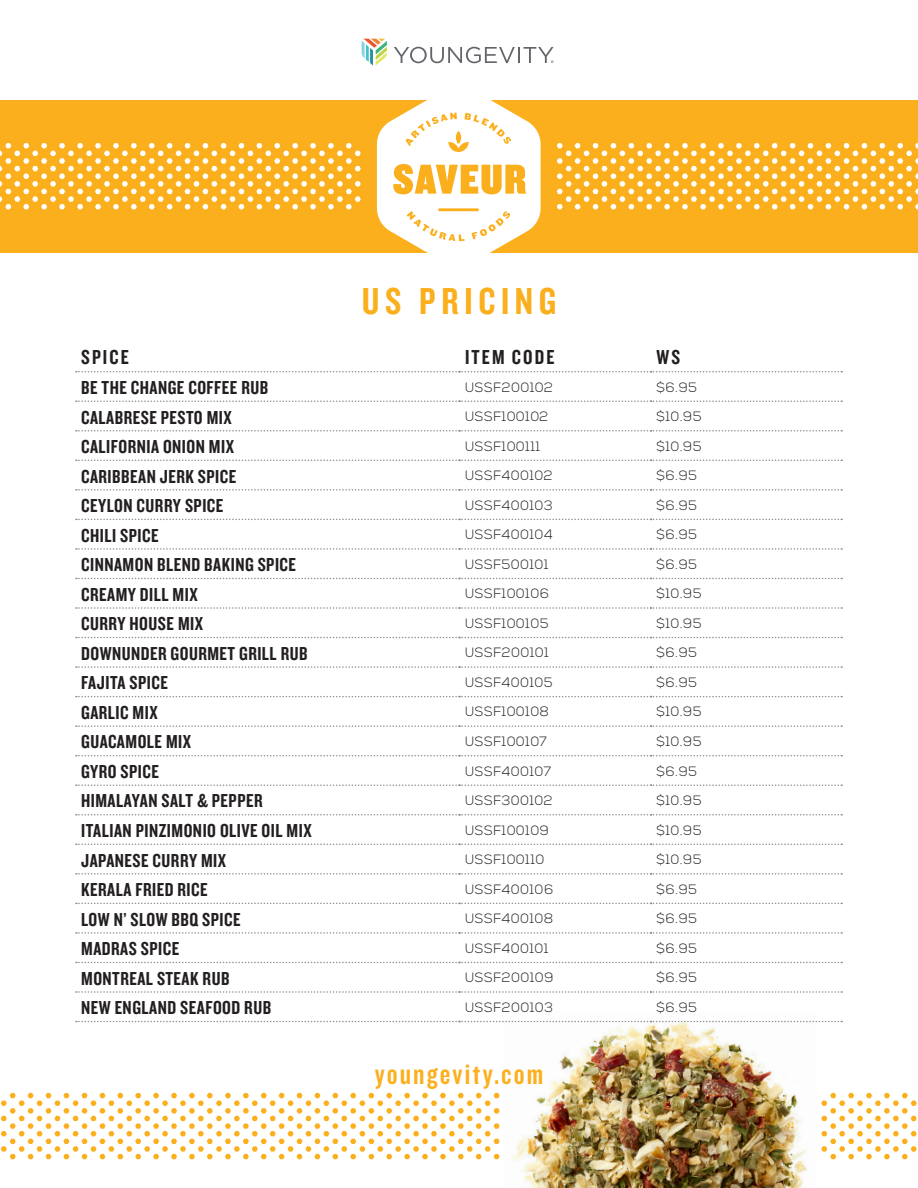
<style>
.page{position:relative;width:918px;height:1188px;background:#fff}
.page>*{position:absolute;margin:0;border:0;box-sizing:border-box;transform-origin:0 0}
.t1{font:39px "Knockout HTF49 Liteweight";letter-spacing:.145em;color:#fbaf1d}
.t2{font:30px "Knockout HTF49 Liteweight";letter-spacing:.07em;color:#fbaf1d}
.t3{font:21px "Knockout HTF49 Liteweight";letter-spacing:.1em;color:#231f20}
.t4{font:19.5px "Knockout HTF49 Liteweight";letter-spacing:.025em;color:#231f20}
.t5{font:300 13.5px "Nexa";letter-spacing:.05em;color:#231f20}
</style>
<div class="page">
<img style="left:505px;top:1020px;width:309px;height:168px">
<svg style="left:362px;top:39px;width:25px;height:26px"></svg>
<svg style="left:394px;top:47px;width:160px;height:16px"></svg>
<div style="left:0;top:100px;width:918px;height:153px;background:#fbaf1d"></div>
<svg style="left:0;top:143px;width:361px;height:66px"></svg>
<svg style="left:557px;top:143px;width:361px;height:66px"></svg>
<svg style="left:377px;top:100px;width:164px;height:153px"></svg>
<svg style="left:0;top:1093px;width:500px;height:66px"></svg>
<svg style="left:821px;top:1093px;width:96px;height:66px"></svg>
<svg style="left:76px;top:371px;width:766px;height:1px"></svg>
<svg style="left:76px;top:400px;width:766px;height:2px"></svg>
<svg style="left:76px;top:430px;width:766px;height:2px"></svg>
<svg style="left:76px;top:460px;width:766px;height:1px"></svg>
<svg style="left:76px;top:489px;width:766px;height:2px"></svg>
<svg style="left:76px;top:519px;width:766px;height:1px"></svg>
<svg style="left:76px;top:548px;width:766px;height:2px"></svg>
<svg style="left:76px;top:578px;width:766px;height:1px"></svg>
<svg style="left:76px;top:607px;width:766px;height:2px"></svg>
<svg style="left:76px;top:637px;width:766px;height:1px"></svg>
<svg style="left:76px;top:666px;width:766px;height:2px"></svg>
<svg style="left:76px;top:696px;width:766px;height:1px"></svg>
<svg style="left:76px;top:725px;width:766px;height:2px"></svg>
<svg style="left:76px;top:755px;width:766px;height:1px"></svg>
<svg style="left:76px;top:784px;width:766px;height:2px"></svg>
<svg style="left:76px;top:814px;width:766px;height:2px"></svg>
<svg style="left:76px;top:844px;width:766px;height:1px"></svg>
<svg style="left:76px;top:873px;width:766px;height:2px"></svg>
<svg style="left:76px;top:903px;width:766px;height:1px"></svg>
<svg style="left:76px;top:932px;width:766px;height:2px"></svg>
<svg style="left:76px;top:962px;width:766px;height:1px"></svg>
<svg style="left:76px;top:991px;width:766px;height:2px"></svg>
<svg style="left:76px;top:1021px;width:766px;height:1px"></svg>
<h1 class="t1" style="left:362px;top:281px;width:196px">US PRICING</h1>
<p class="t3" style="left:81px;top:346px;width:49px">SPICE</p>
<p class="t3" style="left:465px;top:346px;width:91px">ITEM CODE</p>
<p class="t3" style="left:656px;top:346px;width:25px">WS</p>
<p class="t4" style="left:81px;top:378px;width:189px">BE THE CHANGE COFFEE RUB</p>
<p class="t5" style="left:465px;top:379px;width:89px">USSF200102</p>
<p class="t5" style="left:656px;top:379px;width:42px">$6.95</p>
<p class="t4" style="left:81px;top:407px;width:152px">CALABRESE PESTO MIX</p>
<p class="t5" style="left:465px;top:409px;width:85px">USSF100102</p>
<p class="t5" style="left:656px;top:409px;width:47px">$10.95</p>
<p class="t4" style="left:81px;top:437px;width:154px">CALIFORNIA ONION MIX</p>
<p class="t5" style="left:465px;top:438px;width:77px">USSF100111</p>
<p class="t5" style="left:656px;top:438px;width:47px">$10.95</p>
<p class="t4" style="left:81px;top:466px;width:157px">CARIBBEAN JERK SPICE</p>
<p class="t5" style="left:465px;top:468px;width:89px">USSF400102</p>
<p class="t5" style="left:656px;top:468px;width:42px">$6.95</p>
<p class="t4" style="left:81px;top:496px;width:144px">CEYLON CURRY SPICE</p>
<p class="t5" style="left:465px;top:497px;width:89px">USSF400103</p>
<p class="t5" style="left:656px;top:497px;width:42px">$6.95</p>
<p class="t4" style="left:81px;top:525px;width:79px">CHILI SPICE</p>
<p class="t5" style="left:465px;top:527px;width:89px">USSF400104</p>
<p class="t5" style="left:656px;top:527px;width:42px">$6.95</p>
<p class="t4" style="left:81px;top:555px;width:216px">CINNAMON BLEND BAKING SPICE</p>
<p class="t5" style="left:465px;top:556px;width:85px">USSF500101</p>
<p class="t5" style="left:656px;top:556px;width:42px">$6.95</p>
<p class="t4" style="left:81px;top:584px;width:118px">CREAMY DILL MIX</p>
<p class="t5" style="left:465px;top:586px;width:86px">USSF100106</p>
<p class="t5" style="left:656px;top:586px;width:47px">$10.95</p>
<p class="t4" style="left:81px;top:614px;width:123px">CURRY HOUSE MIX</p>
<p class="t5" style="left:465px;top:615px;width:85px">USSF100105</p>
<p class="t5" style="left:656px;top:615px;width:47px">$10.95</p>
<p class="t4" style="left:81px;top:643px;width:228px">DOWNUNDER GOURMET GRILL RUB</p>
<p class="t5" style="left:465px;top:645px;width:85px">USSF200101</p>
<p class="t5" style="left:656px;top:645px;width:42px">$6.95</p>
<p class="t4" style="left:81px;top:673px;width:88px">FAJITA SPICE</p>
<p class="t5" style="left:465px;top:675px;width:89px">USSF400105</p>
<p class="t5" style="left:656px;top:675px;width:42px">$6.95</p>
<p class="t4" style="left:81px;top:702px;width:78px">GARLIC MIX</p>
<p class="t5" style="left:465px;top:704px;width:86px">USSF100108</p>
<p class="t5" style="left:656px;top:704px;width:47px">$10.95</p>
<p class="t4" style="left:81px;top:732px;width:111px">GUACAMOLE MIX</p>
<p class="t5" style="left:465px;top:734px;width:84px">USSF100107</p>
<p class="t5" style="left:656px;top:734px;width:47px">$10.95</p>
<p class="t4" style="left:81px;top:762px;width:79px">GYRO SPICE</p>
<p class="t5" style="left:465px;top:763px;width:88px">USSF400107</p>
<p class="t5" style="left:656px;top:763px;width:42px">$6.95</p>
<p class="t4" style="left:81px;top:791px;width:183px">HIMALAYAN SALT &amp; PEPPER</p>
<p class="t5" style="left:465px;top:793px;width:89px">USSF300102</p>
<p class="t5" style="left:656px;top:793px;width:47px">$10.95</p>
<p class="t4" style="left:81px;top:821px;width:232px">ITALIAN PINZIMONIO OLIVE OIL MIX</p>
<p class="t5" style="left:465px;top:822px;width:85px">USSF100109</p>
<p class="t5" style="left:656px;top:822px;width:47px">$10.95</p>
<p class="t4" style="left:81px;top:850px;width:147px">JAPANESE CURRY MIX</p>
<p class="t5" style="left:465px;top:852px;width:81px">USSF100110</p>
<p class="t5" style="left:656px;top:852px;width:47px">$10.95</p>
<p class="t4" style="left:81px;top:880px;width:128px">KERALA FRIED RICE</p>
<p class="t5" style="left:465px;top:881px;width:90px">USSF400106</p>
<p class="t5" style="left:656px;top:881px;width:42px">$6.95</p>
<p class="t4" style="left:81px;top:909px;width:161px">LOW N’ SLOW BBQ SPICE</p>
<p class="t5" style="left:465px;top:911px;width:90px">USSF400108</p>
<p class="t5" style="left:656px;top:911px;width:42px">$6.95</p>
<p class="t4" style="left:81px;top:939px;width:100px">MADRAS SPICE</p>
<p class="t5" style="left:465px;top:940px;width:85px">USSF400101</p>
<p class="t5" style="left:656px;top:940px;width:42px">$6.95</p>
<p class="t4" style="left:81px;top:968px;width:150px">MONTREAL STEAK RUB</p>
<p class="t5" style="left:465px;top:970px;width:90px">USSF200109</p>
<p class="t5" style="left:656px;top:970px;width:42px">$6.95</p>
<p class="t4" style="left:81px;top:998px;width:192px">NEW ENGLAND SEAFOOD RUB</p>
<p class="t5" style="left:465px;top:999px;width:90px">USSF200103</p>
<p class="t5" style="left:656px;top:999px;width:42px">$6.95</p>
<h2 class="t2" style="left:375px;top:1058px;width:170px">youngevity.com</h2>
</div>
